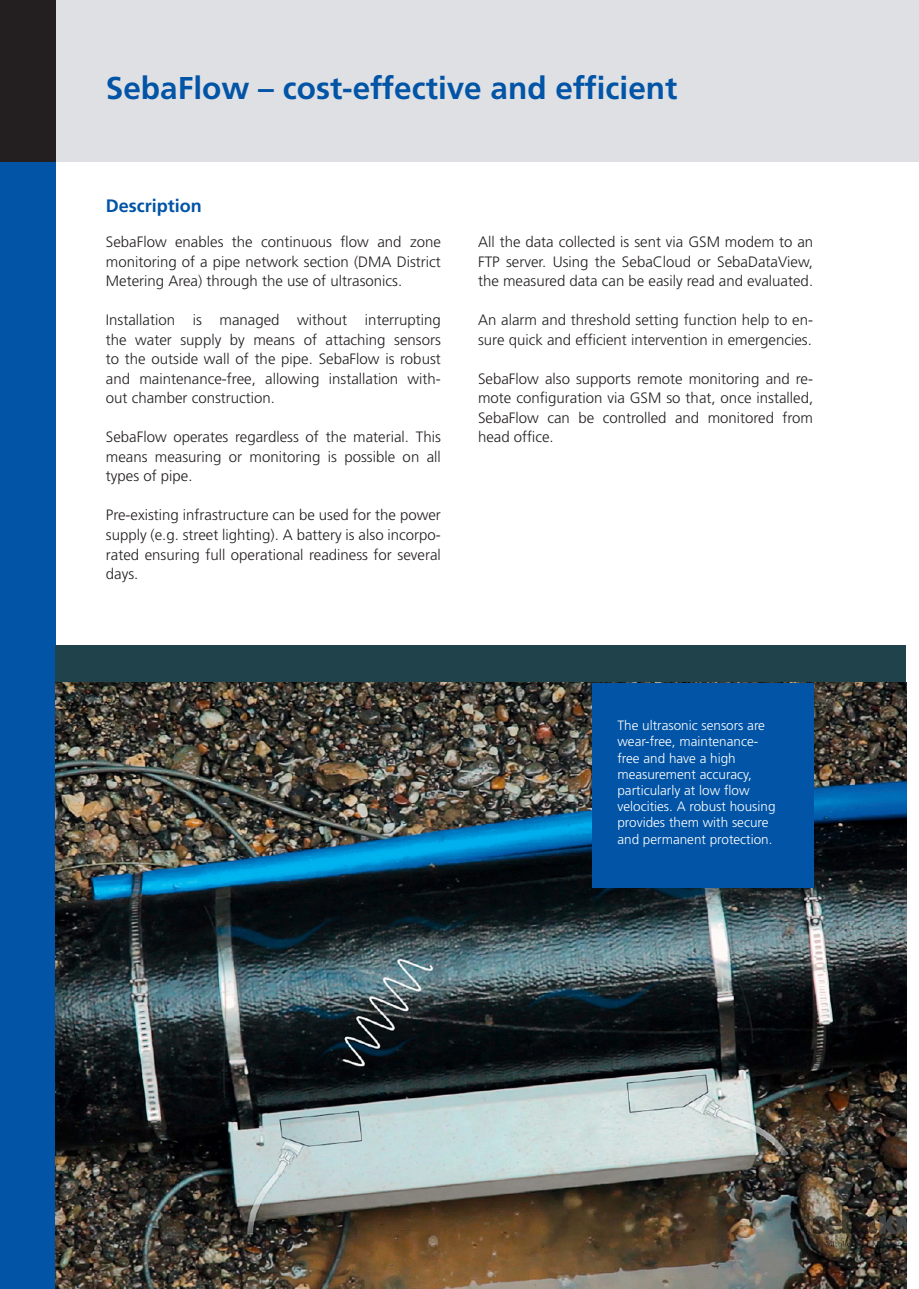
<style>
.page{position:relative;width:919px;height:1289px;background:#fff}
.page>*{position:absolute;margin:0;border:0;box-sizing:border-box;transform-origin:0 0}
.t1{font:700 31.5px "Frutiger LT Std";color:#0154a6}
.Fließtext{font:700 18px "Frutiger LT Std";color:#0154a6}
.Fließtext-2{font:300 15px/19.5px "Frutiger LT Std";color:#231f20;text-align:justify}
.t2{font:300 13.5px/16.2px "Frutiger LT Std";color:#fff}
</style>
<div class="page">
<div style="left:55px;top:0;width:863px;height:162px;background:#dfe0e3"></div>
<div style="left:0;top:162px;width:55px;height:1126px;background:#0154a6"></div>
<div style="left:0;top:0;width:55px;height:162px;background:#231f20"></div>
<div style="left:55px;top:645px;width:851px;height:37px;background:#1f424b"></div>
<img style="left:55px;top:682px;width:851px;height:606px">
<div style="left:592px;top:682px;width:221px;height:205px;background:#0154a6"></div>
<p class="t1" style="left:106px;top:70px;width:573px">SebaFlow – cost-effective and efficient</p>
<p class="Fließtext" style="left:106px;top:195px;width:97px">Description</p>
<p class="Fließtext-2" style="left:106px;top:233px;width:336px">SebaFlow enables the continuous flow and zone monitoring of a pipe network section (DMA District Metering Area) through the use of ultrasonics.</p>
<p class="Fließtext-2" style="left:106px;top:311px;width:336px">Installation is managed without interrupting the water supply by means of attaching sensors to the outside wall of the pipe. SebaFlow is robust and maintenance-free, allowing installation with&shy;out chamber construction.</p>
<p class="Fließtext-2" style="left:106px;top:428px;width:336px">SebaFlow operates regardless of the material. This means measuring or monitoring is possible on all types of pipe.</p>
<p class="Fließtext-2" style="left:106px;top:506px;width:336px">Pre-existing infrastructure can be used for the power supply (e.g. street lighting). A battery is also incorpo&shy;rated ensuring full operational readiness for several days.</p>
<p class="Fließtext-2" style="left:478px;top:233px;width:336px">All the data collected is sent via GSM modem to an FTP server. Using the SebaCloud or SebaDataView, the measured data can be easily read and evaluated.</p>
<p class="Fließtext-2" style="left:478px;top:311px;width:336px">An alarm and threshold setting function help to en&shy;sure quick and efficient intervention in emergencies.</p>
<p class="Fließtext-2" style="left:478px;top:369px;width:336px">SebaFlow also supports remote monitoring and re&shy;mote configuration via GSM so that, once installed, SebaFlow can be controlled and monitored from head office.</p>
<p class="t2" style="left:617px;top:717px;width:160px">The ultrasonic sensors are wear-free, maintenance&shy;free and have a high measurement accuracy, particularly at low flow velocities. A robust housing provides them with secure and permanent protection.</p>
</div>
